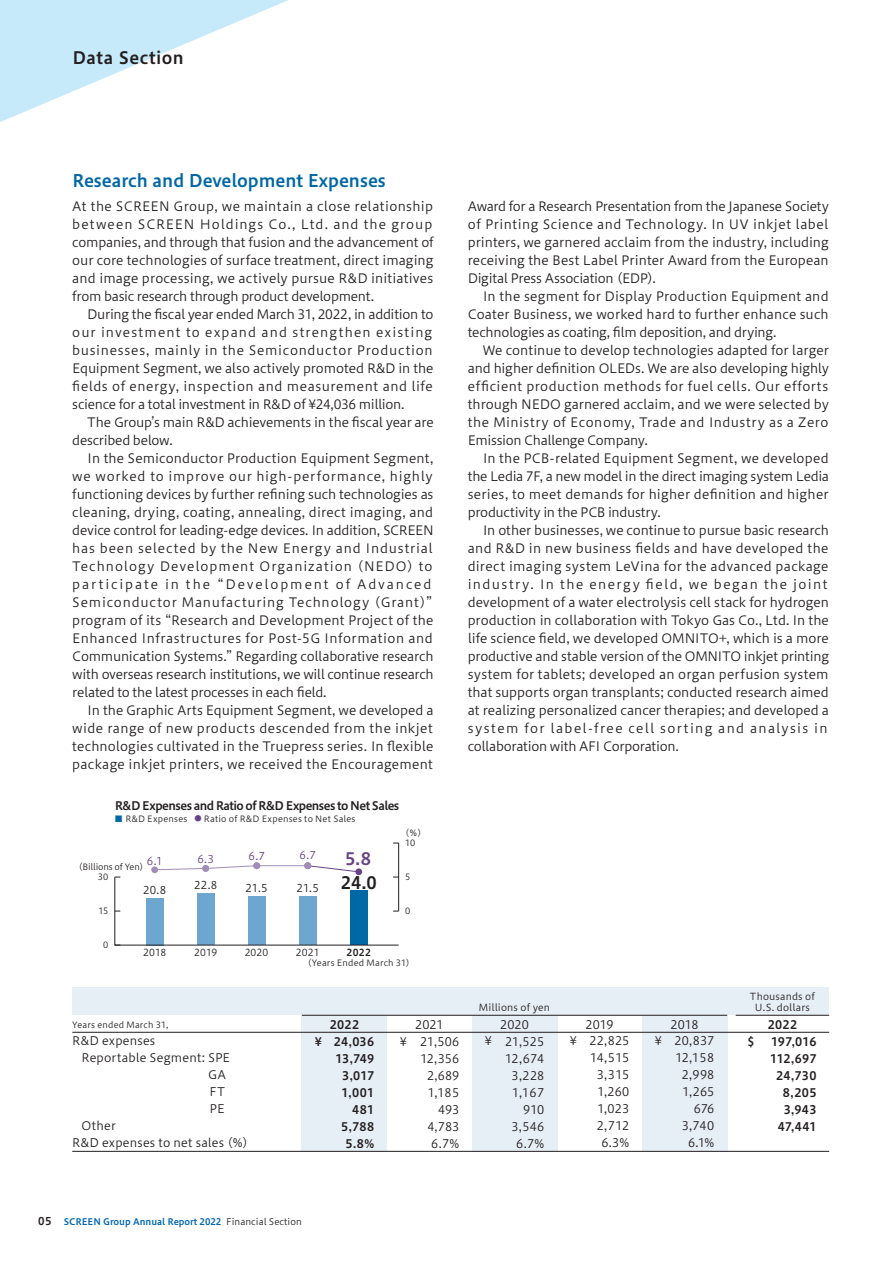
<style>
.page{position:relative;width:893px;height:1263px;background:#fff}
.page>*{position:absolute;margin:0;border:0;box-sizing:border-box;transform-origin:0 0}
.t1{font:17.25px "Hiragino UD Sans Std W6";color:#0068a5}
.t2{font:16.95px "Hiragino UD Sans Std N W6";letter-spacing:.03em;color:#231f20}
.t3{font:16.95px "Hiragino UD Sans Std W6";color:#231f20}
.t4{font:16.95px "Hiragino UD Sans Std W6";color:#674287}
.t5{font:12.75px/18px "Hiragino UD Sans Std W3";color:#231f20;text-align:justify}
.t6{font:12.75px/18px "Hiragino UD Sans Std W3";letter-spacing:-.02em;color:#231f20}
.t7{font:11.7px/17px "Hiragino UD Sans Std W3";letter-spacing:.01em;color:#231f20;text-align:right}
.t8{font:11.7px "Hiragino UD Sans Std W6";letter-spacing:-.02em;color:#231f20}
.t9{font:11.7px "Hiragino UD Sans Std W6";letter-spacing:-.04em;color:#231f20}
.t10{font:11.7px/17px "Hiragino UD Sans Std W6";letter-spacing:.015em;color:#231f20;text-align:right}
.t11{font:10.65px "Hiragino UD Sans Std W3";letter-spacing:.005em;color:#231f20}
.t12{font:10.65px "Hiragino UD Sans Std W3";color:#674287}
.t13{font:9.6px "Hiragino UD Sans Std W3";letter-spacing:.015em;color:#231f20}
.t14{font:9.6px/11.2px "Hiragino UD Sans Std W3";letter-spacing:.015em;color:#221e1e;text-align:center}
.t15{font:9.6px "Hiragino UD Sans Std W6";color:#231f20}
.t16{font:9px "Hiragino UD Sans F Std N W6";color:#0166b3}
.t17{font:8.55px "Hiragino UD Sans Std W3";letter-spacing:.02em;color:#231f20}
.t18{font:8.55px "Hiragino UD Sans Std W3";letter-spacing:-.015em;color:#231f20}
.s1{color:#0068a5}
.s2{font-size:7.2px;color:#674287}
.s3{font-family:"Hiragino UD Sans Std W6";font-size:10.65px;color:#231f20}
.s4{font-family:"Hiragino UD Sans F Std N W3";color:#231f20}
</style>
<div class="page">
<svg style="left:0;top:0;width:288px;height:122px"></svg>
<div style="left:302px;top:1015px;width:85px;height:136px;background:#e6eef6"></div>
<div style="left:72px;top:988px;width:757px;height:27px;background:#e6eef6"></div>
<div style="left:472px;top:1015px;width:85px;height:136px;background:#e6eef6"></div>
<div style="left:642px;top:1015px;width:85px;height:136px;background:#e6eef6"></div>
<hr style="left:302px;top:1015px;width:425px;height:1px;background:#231f20">
<hr style="left:72px;top:1032px;width:757px;height:1px;background:#231f20">
<hr style="left:72px;top:1151px;width:757px;height:1px;background:#231f20">
<hr style="left:736px;top:1015px;width:93px;height:1px;background:#231f20">
<div style="left:304px;top:862px;width:7px;height:7px;background:#a18db8;border-radius:50%"></div>
<div style="left:253px;top:862px;width:7px;height:7px;background:#a18db8;border-radius:50%"></div>
<hr style="left:398px;top:843px;width:1px;height:68px;background:#231f20">
<svg style="left:114px;top:865px;width:285px;height:81px"></svg>
<h2 class="t2" style="left:72px;top:44px;width:113px">Data Section</h2>
<h1 class="t1" style="left:72px;top:167px;width:315px">Research and Development Expenses</h1>
<p class="t5" style="left:72px;top:197px;width:363px">At the SCREEN Group, we maintain a close relationship between SCREEN Holdings Co., Ltd. and the group companies, and through that fusion and the advancement of our core technologies of surface treatment, direct imaging and image processing, we actively pursue R&amp;D initiatives from basic research through product development.</p>
<p class="t5" style="left:72px;top:305px;width:363px;text-indent:15px">During the fiscal year ended March 31, 2022, in addition to our investment to expand and strengthen existing businesses, mainly in the Semiconductor Production Equipment Segment, we also actively promoted R&amp;D in the fields of energy, inspection and measurement and life science for a total investment in R&amp;D of ¥24,036 million.</p>
<p class="t6" style="left:72px;top:413px;width:363px;text-indent:15px">The Groupʼs main R&amp;D achievements in the fiscal year are described below.</p>
<p class="t5" style="left:72px;top:449px;width:363px;text-align:left;text-indent:15px">In the Semiconductor Production Equipment Segment, we worked to improve our high-performance, highly functioning devices by further refining such technologies as cleaning, drying, coating, annealing, direct imaging, and device control for leading-edge devices. In addition, SCREEN has been selected by the New Energy and Industrial Technology Development Organization (NEDO) to participate in the “Development of Advanced Semiconductor Manufacturing Technology (Grant)” program of its “Research and Development Project of the Enhanced Infrastructures for Post-5G Information and Communication Systems.” Regarding collaborative research with overseas research institutions, we will continue research related to the latest processes in each field.</p>
<p class="t5" style="left:72px;top:701px;width:363px;text-indent:15px">In the Graphic Arts Equipment Segment, we developed a wide range of new products descended from the inkjet technologies cultivated in the Truepress series. In flexible package inkjet printers, we received the Encouragement</p>
<p class="t9" style="left:115px;top:796px;width:286px">R&amp;D Expenses and Ratio of R&amp;D Expenses to Net Sales</p>
<p class="t17" style="left:115px;top:812px;width:243px"><span class="s1">■</span> R&amp;D Expenses <span class="s2">●</span> Ratio of R&amp;D Expenses to Net Sales</p>
<p class="t17" style="left:401px;top:826px;width:27px">（％）</p>
<p class="t12" style="left:147px;top:852px;width:17px">6.1</p>
<p class="t12" style="left:197px;top:851px;width:18px">6.3</p>
<p class="t12" style="left:249px;top:848px;width:18px">6.7</p>
<p class="t12" style="left:300px;top:847px;width:18px">6.7</p>
<p class="t18" style="left:78px;top:860px;width:67px">(Billions of Yen)</p>
<h2 class="t4" style="left:345px;top:845px;width:28px">5.8</h2>
<p class="t17" style="left:98px;top:870px;width:12px">30</p>
<p class="t17" style="left:98px;top:904px;width:11px">15</p>
<p class="t11" style="left:143px;top:882px;width:25px">20.8</p>
<p class="t11" style="left:194px;top:877px;width:25px">22.8</p>
<p class="t11" style="left:246px;top:880px;width:24px">21.5</p>
<h2 class="t3" style="left:341px;top:870px;width:38px">24.0</h2>
<p class="t11" style="left:297px;top:880px;width:24px">21.5</p>
<p class="t17" style="left:405px;top:836px;width:12px">10</p>
<p class="t17" style="left:405px;top:870px;width:7px">5</p>
<p class="t17" style="left:405px;top:904px;width:7px">0</p>
<p class="t17" style="left:103px;top:938px;width:7px">0</p>
<p class="t13" style="left:143px;top:945px;width:25px">2018</p>
<p class="t13" style="left:194px;top:945px;width:25px">2019</p>
<p class="t13" style="left:245px;top:945px;width:25px">2020</p>
<p class="t13" style="left:296px;top:945px;width:25px">2021</p>
<p class="t15" style="left:347px;top:945px;width:26px">2022</p>
<p class="t17" style="left:307px;top:957px;width:104px">(Years Ended March 31)</p>
<p class="t5" style="left:468px;top:197px;width:363px">Award for a Research Presentation from the Japanese Society of Printing Science and Technology. In UV inkjet label printers, we garnered acclaim from the industry, including receiving the Best Label Printer Award from the European Digital Press Association (EDP).</p>
<p class="t5" style="left:468px;top:287px;width:363px;text-indent:15px">In the segment for Display Production Equipment and Coater Business, we worked hard to further enhance such technologies as coating, film deposition, and drying.</p>
<p class="t5" style="left:468px;top:341px;width:363px;text-indent:15px">We continue to develop technologies adapted for larger and higher definition OLEDs. We are also developing highly efficient production methods for fuel cells. Our efforts through NEDO garnered acclaim, and we were selected by the Ministry of Economy, Trade and Industry as a Zero Emission Challenge Company.</p>
<p class="t5" style="left:468px;top:449px;width:363px;text-indent:15px">In the PCB-related Equipment Segment, we developed the Ledia 7F, a new model in the direct imaging system Ledia series, to meet demands for higher definition and higher productivity in the PCB industry.</p>
<p class="t5" style="left:468px;top:521px;width:363px;text-align:left;text-indent:15px">In other businesses, we continue to pursue basic research and R&amp;D in new business fields and have developed the direct imaging system LeVina for the advanced package industry. In the energy field, we began the joint development of a water electrolysis cell stack for hydrogen production in collaboration with Tokyo Gas Co., Ltd. In the life science field, we developed OMNITO+, which is a more productive and stable version of the OMNITO inkjet printing system for tablets; developed an organ perfusion system that supports organ transplants; conducted research aimed at realizing personalized cancer therapies; and developed a system for label-free cell sorting and analysis in collaboration with AFI Corporation.</p>
<p class="t13" style="left:479px;top:1000px;width:73px">Millions of yen</p>
<p class="t14" style="left:750px;top:990px;width:67px">Thousands of<br>U.S. dollars</p>
<p class="t17" style="left:72px;top:1018px;width:98px">Years ended March 31,</p>
<p class="t8" style="left:330px;top:1015px;width:31px">2022</p>
<p class="t7" style="left:415px;top:1015px;width:30px">2021</p>
<p class="t7" style="left:500px;top:1015px;width:30px">2020</p>
<p class="t7" style="left:586px;top:1015px;width:30px">2019</p>
<p class="t7" style="left:671px;top:1015px;width:30px">2018</p>
<p class="t8" style="left:768px;top:1015px;width:31px">2022</p>
<p class="t8" style="left:771px;top:1032px;width:47px">197,016</p>
<p class="t8" style="left:770px;top:1049px;width:48px">112,697</p>
<p class="t8" style="left:776px;top:1066px;width:42px">24,730</p>
<p class="t8" style="left:783px;top:1083px;width:35px">8,205</p>
<p class="t8" style="left:784px;top:1100px;width:34px">3,943</p>
<p class="t8" style="left:778px;top:1117px;width:40px">47,441</p>
<p class="t8" style="left:334px;top:1032px;width:42px">24,036</p>
<p class="t8" style="left:747px;top:1032px;width:9px">$</p>
<p class="t10" style="left:336px;top:1049px;width:40px">13,749<br>3,017<br>1,001<br>481<br>5,788<br>5.8%</p>
<p class="t8" style="left:315px;top:1032px;width:9px">¥</p>
<p class="t7" style="left:420px;top:1032px;width:41px">21,506<br>12,356<br>2,689<br>1,185<br>493<br>4,783<br>6.7%</p>
<p class="t7" style="left:570px;top:1032px;width:9px">¥</p>
<p class="t7" style="left:675px;top:1032px;width:41px">20,837<br>12,158<br>2,998<br>1,265<br>676<br>3,740<br>6.1%</p>
<p class="t7" style="left:72px;top:1032px;width:85px">R&amp;D expenses</p>
<p class="t7" style="left:655px;top:1032px;width:9px">¥</p>
<p class="t7" style="left:82px;top:1049px;width:150px">Reportable Segment: SPE</p>
<p class="t7" style="left:208px;top:1066px;width:19px">GA</p>
<p class="t7" style="left:209px;top:1083px;width:17px">FT</p>
<p class="t7" style="left:209px;top:1100px;width:17px">PE</p>
<p class="t7" style="left:82px;top:1117px;width:36px">Other</p>
<p class="t7" style="left:72px;top:1134px;width:177px">R&amp;D expenses to net sales (%)</p>
<p class="t7" style="left:485px;top:1032px;width:9px">¥</p>
<p class="t7" style="left:589px;top:1032px;width:41px">22,825<br>14,515<br>3,315<br>1,260<br>1,023<br>2,712<br>6.3%</p>
<p class="t7" style="left:400px;top:1032px;width:9px">¥</p>
<p class="t7" style="left:505px;top:1032px;width:41px">21,525<br>12,674<br>3,228<br>1,167<br>910<br>3,546<br>6.7%</p>
<p class="t16" style="left:38px;top:1215px;width:265px"><span class="s3">05</span> SCREEN Group Annual Report 2022 <span class="s4">Financial Section</span></p>
</div>
